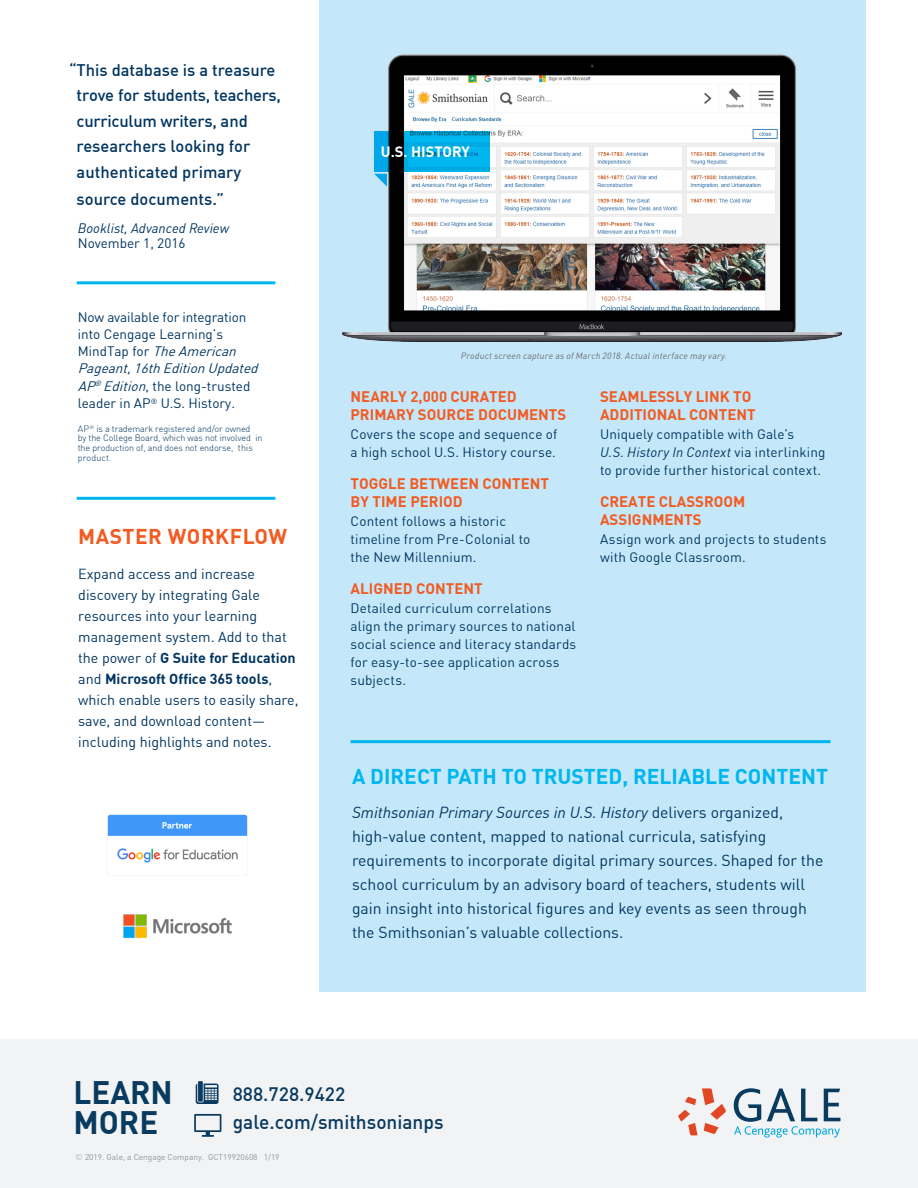
<style>
.page{position:relative;width:918px;height:1188px;background:#fff}
.page>*{position:absolute;margin:0;border:0;box-sizing:border-box;transform-origin:0 0}
.t1{font:700 31.8px/29.7px "DIN Offc";color:#093a5f}
.t2{font:700 21px "DIN Offc";color:#00b6ef}
.t3{font:700 21px "DIN Offc";letter-spacing:.025em;color:#f25b21}
.t4{font:500 19.5px "DIN Offc";color:#093a5f}
.t5{font:500 19.2px "DIN Offc";color:#093a5f}
.t6{font:500 16.5px/25.5px "DIN Offc";color:#003560}
.t7{font:15.75px/24px "DIN Offc";color:#003560}
.t8{font:700 15px/18px "DIN Offc";color:#f25b21}
.t9{font:700 14.7px "DIN Offc";letter-spacing:-.005em;color:#fff}
.t10{font:14.25px/21px "DIN Offc";color:#003560}
.t11{font:13.5px/18px "DIN Offc";letter-spacing:.01em;color:#003560}
.t12{font:13.5px/17.2px "DIN";color:#003560}
.t13{font:italic 13.5px "DIN Offc";color:#003560}
.t14{font:300 9px/9.8px "DIN Offc";letter-spacing:-.01em;color:#003560}
.t15{font:italic 9px "DIN Offc";letter-spacing:.025em;color:#6c6d70}
.t16{font:8.25px "DIN";color:#939598}
.s1{font-style:italic}
.s2{font-family:"DIN"}
.s3{font-weight:700}
.s4{font-family:"DIN Offc";font-weight:300}
</style>
<div class="page">
<div style="left:320px;top:0;width:546px;height:991px;background:#c4e8fa"></div>
<img style="left:342px;top:54px;width:500px;height:288px">
<hr style="left:351px;top:740px;width:480px;height:3px;background:#00b6ef">
<svg style="left:374px;top:131px;width:115px;height:41px;background:#0094c4"></svg>
<svg style="left:374px;top:174px;width:13px;height:13px"></svg>
<hr style="left:77px;top:281px;width:198px;height:3px;background:#00b6ef">
<div style="left:0;top:1040px;width:918px;height:148px;background:#f2f3f4"></div>
<svg style="left:678px;top:1088px;width:48px;height:47px"></svg>
<svg style="left:734px;top:1088px;width:106px;height:50px"></svg>
<svg style="left:194px;top:1114px;width:27px;height:23px"></svg>
<div style="left:198px;top:1081px;width:5px;height:21px;background:#093a5f"></div>
<svg style="left:196px;top:1084px;width:23px;height:20px"></svg>
<hr style="left:77px;top:497px;width:198px;height:3px;background:#00b6ef">
<img style="left:123px;top:914px;width:109px;height:25px">
<img style="left:107px;top:814px;width:141px;height:61px">
<p class="t6" style="left:77px;top:57px;width:206px;text-indent:-8px">“This database is a treasure trove for students, teachers, curriculum writers, and researchers looking for authenticated primary</p>
<p class="t6" style="left:77px;top:186px;width:149px">source documents.”</p>
<p class="t13" style="left:78px;top:220px;width:152px">Booklist, Advanced Review</p>
<p class="t11" style="left:78px;top:234px;width:109px">November 1, 2016</p>
<p class="t12" style="left:78px;top:309px;width:186px">Now available for integration into Cengage Learning’s<br>M i n d T a p f o r <span class="s1">TheAmerican<br>Pageant,16thEditionUpdated<br>AP</span><sup>®</sup><span class="s1">Edition</span>, the long-trusted leader in AP<sup>®</sup> U.S. History.</p>
<p class="t14" style="left:78px;top:423px;width:186px">AP<sup>®</sup> is a trademark registered and/or owned<br>by the College Board, which was not involved in the production of, and does not endorse, this product.</p>
<h2 class="t3" style="left:78px;top:523px;width:210px">MASTER WORKFLOW</h2>
<p class="t10" style="left:78px;top:563px;width:222px">Expand access and increase discovery by integrating Gale resources into your <span class="s2">l</span>earning <span class="s2">m</span>anagement <span class="s2">s</span>ystem. Add to that the power of <span class="s3">G Suite for Education </span>and <span class="s3">Microsoft Office 365 tools</span>, which enable users to easily share, save, and download content— including highlights and notes.</p>
<p class="t9" style="left:381px;top:142px;width:90px">U.S. HISTORY</p>
<p class="t15" style="left:461px;top:350px;width:268px">Product screen capture as of March 2018. Actual interface may vary.</p>
<p class="t8" style="left:351px;top:387px;width:217px">NEARLY 2,000 CURATED<br>PRIMARY SOURCE DOCUMENTS</p>
<p class="t11" style="left:351px;top:425px;width:208px">Covers the scope and sequence of a high school U.S. History course.</p>
<p class="t8" style="left:351px;top:474px;width:200px">TOGGLE BETWEEN CONTENT<br>BY TIME PERIOD</p>
<p class="t11" style="left:351px;top:512px;width:181px">Content follows a historic timeline from Pre-Colonial to the New Millennium.</p>
<p class="t8" style="left:351px;top:579px;width:134px">ALIGNED CONTENT</p>
<p class="t11" style="left:351px;top:599px;width:227px">Detailed curriculum correlations align the primary sources to national social science and literacy standards for easy-to-see application across subjects.</p>
<p class="t8" style="left:600px;top:387px;width:157px">SEAMLESSLY LINK TO<br>ADDITIONAL CONTENT</p>
<p class="t11" style="left:600px;top:425px;width:227px">Uniquely compatible with Gale’s<br><span class="s1">U.S. History In Context</span> via interlinking to provide further historical context.</p>
<p class="t8" style="left:600px;top:492px;width:147px">CREATE CLASSROOM<br>ASSIGNMENTS</p>
<p class="t11" style="left:600px;top:530px;width:228px">Assign work and projects to students with Google Classroom.</p>
<h2 class="t2" style="left:352px;top:763px;width:477px">A DIRECT PATH TO TRUSTED, RELIABLE CONTENT</h2>
<p class="t7" style="left:352px;top:801px;width:473px"><span class="s1">Smithsonian Primary Sources in U.S. History</span> delivers organized, high-value content, mapped to national curricula, satisfying requirements to incorporate digital primary sources. Shaped for the school curriculum by an advisory board of teachers, students will gain insight into historical figures and key events as seen through the Smithsonian’s valuable collections.</p>
<h1 class="t1" style="left:74px;top:1078px;width:101px">LEARN<br>MORE</h1>
<h3 class="t5" style="left:233px;top:1081px;width:114px">888.728.9422</h3>
<h3 class="t4" style="left:233px;top:1110px;width:212px">gale.com/smithsonianps</h3>
<p class="t16" style="left:76px;top:1152px;width:206px"><span class="s4">©</span> 2019. Gale, a Cengage Company. GCT19920608 1/19</p>
</div>
